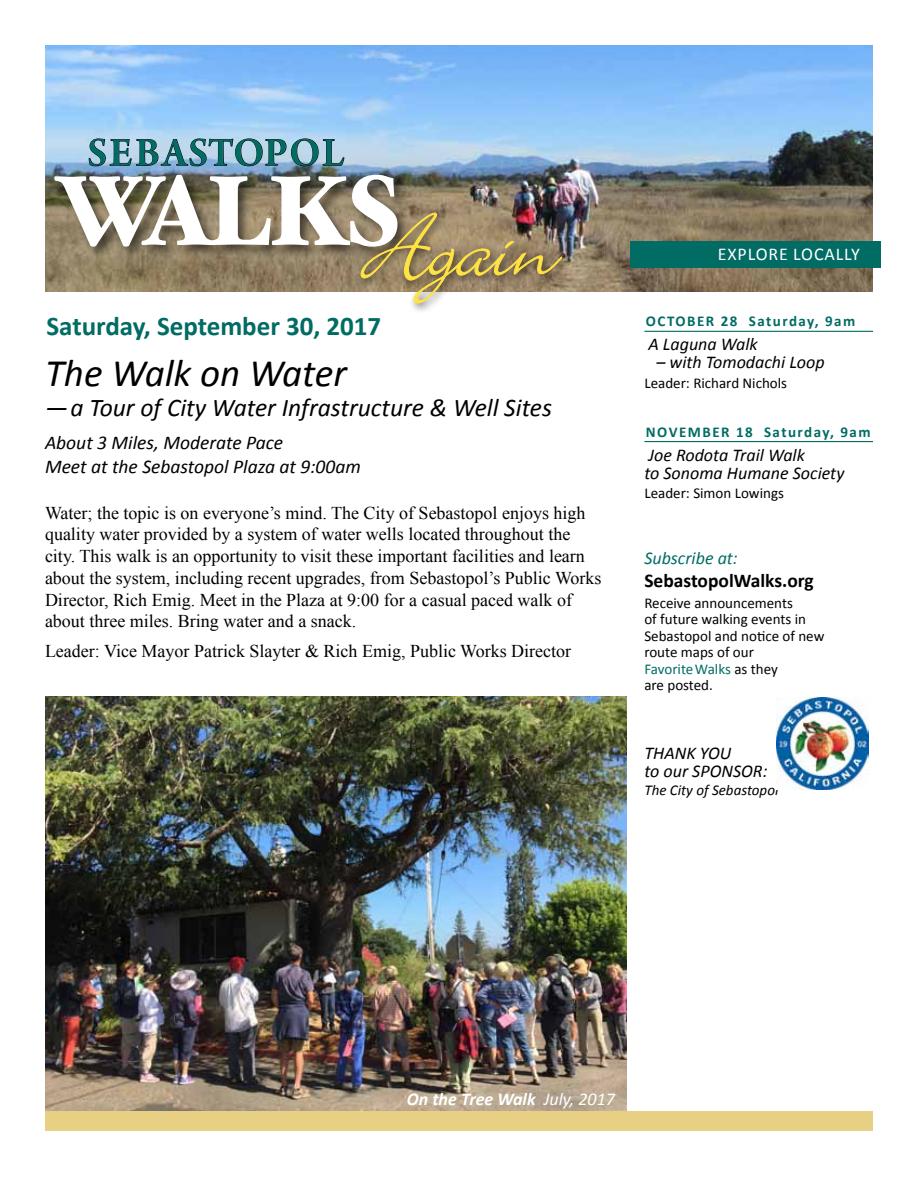
<style>
.page{position:relative;width:918px;height:1188px;background:#fff}
.page>*{position:absolute;margin:0;border:0;box-sizing:border-box;transform-origin:0 0}
.t1{font:900 98.85px "Hoefler Text";letter-spacing:-.1em;color:#fff;scale:.94 1}
.t2{font:42px "Arno Pro Smbd Display";letter-spacing:.055em;color:#006c64}
.t3{font:italic 39px "Calibri";color:#000}
.t4{font:700 27px "Calibri";color:#006c64}
.t5{font:italic 25.5px "Calibri";color:#000}
.t6{font:italic 19.5px/24px "Calibri";color:#000}
.t7{font:700 19.5px "Calibri";color:#000}
.t8{font:18px/21.8px "Times New Roman";color:#000}
.t9{font:italic 18px/18px "Calibri";color:#000}
.t10{font:italic 700 18px "Calibri";color:#fff}
.t11{font:18px "Calibri";letter-spacing:.05em;color:#fff}
.t12{font:italic 18px "Calibri";color:#006c64}
.t13{font:15px/16.5px "Calibri";color:#000}
.t14{font:700 15px "Calibri";letter-spacing:.1em;color:#006c64}
.t15{font:italic 15px "Calibri";color:#000}
.s1{color:#006c64}
.s2{font-weight:400}
</style>
<div class="page">
<img style="left:45px;top:45px;width:828px;height:247px">
<div style="left:630px;top:241px;width:250px;height:27px;background:#006c64"></div>
<svg style="left:88px;top:138px;width:257px;height:29px;background:#93aabd"></svg>
<div style="left:53px;top:173px;width:358px;height:88px;background:#000;opacity:.55"></div>
<div style="left:45px;top:1111px;width:828px;height:20px;background:#e7cf84"></div>
<img style="left:45px;top:697px;width:581px;height:414px">
<hr style="left:644px;top:331px;width:229px;height:1px;background:#006c64">
<hr style="left:644px;top:441px;width:229px;height:1px;background:#006c64">
<div style="left:356px;top:208px;width:216px;height:106px;background:#000;opacity:.75"></div>
<svg style="left:361px;top:213px;width:201px;height:90px;background:#a5936e"></svg>
<img style="left:776px;top:698px;width:92px;height:92px">
<h2 class="t2" style="left:88px;top:129px;width:258px">SEBASTOPOL</h2>
<h1 class="t1" style="left:55px;top:153px;width:373px">WALKS</h1>
<h3 class="t4" style="left:46px;top:309px;width:336px">Saturday, September 30, 2017</h3>
<h3 class="t3" style="left:45px;top:346px;width:303px">The Walk on Water</h3>
<h3 class="t5" style="left:45px;top:390px;width:509px">—a Tour of City Water Infrastructure &amp; Well Sites</h3>
<p class="t6" style="left:45px;top:430px;width:317px">About 3 Miles, Moderate Pace<br>Meet at the Sebastopol Plaza at 9:00am</p>
<p class="t8" style="left:45px;top:502px;width:558px">Water; the topic is on everyone’s mind. The City of Sebastopol enjoys high quality water provided by a system of water wells located throughout the city. This walk is an opportunity to visit these important facilities and learn about the system, including recent upgrades, from Sebastopol’s Public Works Director, Rich Emig. Meet in the Plaza at 9:00 for a casual paced walk of about three miles. Bring water and a snack.</p>
<p class="t8" style="left:45px;top:640px;width:528px">Leader: Vice Mayor Patrick Slayter &amp; Rich Emig, Public Works Director</p>
<p class="t11" style="left:718px;top:243px;width:144px">Explore Locally</p>
<p class="t14" style="left:646px;top:312px;width:211px">OCTOBER 28 Saturday, 9am</p>
<p class="t9" style="left:648px;top:335px;width:111px">A Laguna Walk</p>
<p class="t9" style="left:657px;top:353px;width:170px">– with Tomodachi Loop</p>
<p class="t13" style="left:644px;top:375px;width:144px">Leader: Richard Nichols</p>
<p class="t14" style="left:646px;top:422px;width:226px">NOVEMBER 18 Saturday, 9am</p>
<p class="t9" style="left:644px;top:445px;width:201px">Joe Rodota Trail Walk<br>to Sonoma Humane Society</p>
<p class="t13" style="left:644px;top:485px;width:141px">Leader: Simon Lowings</p>
<p class="t12" style="left:644px;top:546px;width:95px">Subscribe at:</p>
<p class="t7" style="left:644px;top:568px;width:171px">SebastopolWalks.org</p>
<p class="t13" style="left:644px;top:595px;width:182px">Receive announcements<br>of future walking events in<br>Sebastopol and notice of new route maps of our<br><span class="s1">Favorite Walks</span> as they<br>are posted.</p>
<p class="t9" style="left:644px;top:743px;width:125px">THANK YOU<br>to our SPONSOR:</p>
<p class="t15" style="left:644px;top:779px;width:136px">The City of Sebastopol</p>
<p class="t10" style="left:407px;top:1087px;width:210px">On the Tree Walk <span class="s2">July, 2017</span></p>
</div>
